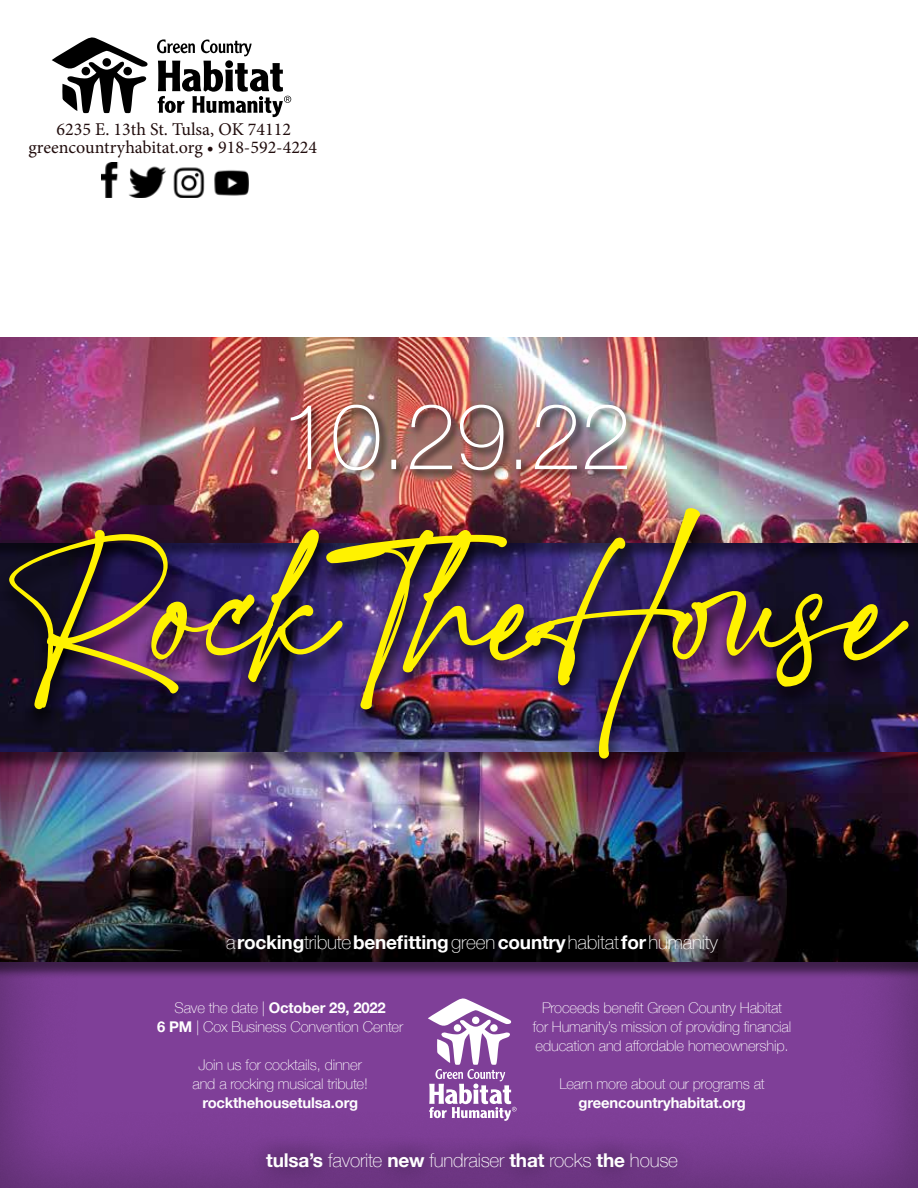
<style>
.page{position:relative;width:918px;height:1188px;background:#fff}
.page>*{position:absolute;margin:0;border:0;box-sizing:border-box;transform-origin:0 0}
.t1{font:100 19.05px "Helvetica Neue";letter-spacing:-.01em;color:#fff}
.t2{font:18px/17.5px "Minion Pro";color:#210d0d;text-align:center}
.t3{font:100 14.85px/18.9px "Helvetica Neue";letter-spacing:-.01em;color:#fff;text-align:center}
.t4{font:700 14.85px "Helvetica Neue";letter-spacing:-.01em;color:#fff}
.s1{font-weight:700}
</style>
<div class="page">
<svg style="left:52px;top:37px;width:96px;height:76px"></svg>
<svg style="left:157px;top:39px;width:134px;height:78px"></svg>
<img style="left:102px;top:162px;width:147px;height:35px">
<div style="left:0;top:338px;width:918px;height:850px;background:#000;opacity:.3"></div>
<svg style="left:428px;top:998px;width:89px;height:123px"></svg>
<div style="left:0;top:754px;width:918px;height:226px;background:#000;opacity:.5"></div>
<img style="left:0;top:785px;width:918px;height:176px">
<div style="left:0;top:338px;width:918px;height:222px;background:#000;opacity:.5"></div>
<img style="left:0;top:506px;width:918px;height:279px">
<img style="left:9px;top:505px;width:900px;height:254px">
<div style="left:247px;top:1134px;width:449px;height:54px;background:#000;opacity:.75"></div>
<div style="left:288px;top:402px;width:350px;height:79px;background:#000;opacity:.75"></div>
<img style="left:291px;top:405px;width:336px;height:65px">
<p class="t2" style="left:28px;top:121px;width:290px">6235 E. 13th St. Tulsa, OK 74112 greencountryhabitat.org • 918-592-4224</p>
<p class="t1" style="left:226px;top:928px;width:493px">a<span class="s1">rocking</span>tribute<span class="s1">benefitting</span>green<span class="s1">country</span>habitat<span class="s1">for</span> humanity</p>
<p class="t3" style="left:157px;top:998px;width:247px">Save the date | <span class="s1">October 29, 2022<br>6 PM</span> | Cox Business Convention Center</p>
<p class="t3" style="left:193px;top:1054px;width:177px">Join us for cocktails, dinner and a rocking musical tribute!</p>
<p class="t4" style="left:202px;top:1091px;width:157px">rockthehousetulsa.org</p>
<p class="t3" style="left:533px;top:997px;width:260px">Proceeds benefit Green Country Habitat for Humanity’s mission of providing financial education and affordable homeownership.</p>
<p class="t3" style="left:559px;top:1073px;width:207px">Learn more about our programs at</p>
<p class="t4" style="left:579px;top:1091px;width:169px">greencountryhabitat.org</p>
<p class="t1" style="left:266px;top:1145px;width:413px"><span class="s1">tulsa’s</span> favorite <span class="s1">new</span> fundraiser <span class="s1">that</span> rocks <span class="s1">the</span> house</p>
</div>
